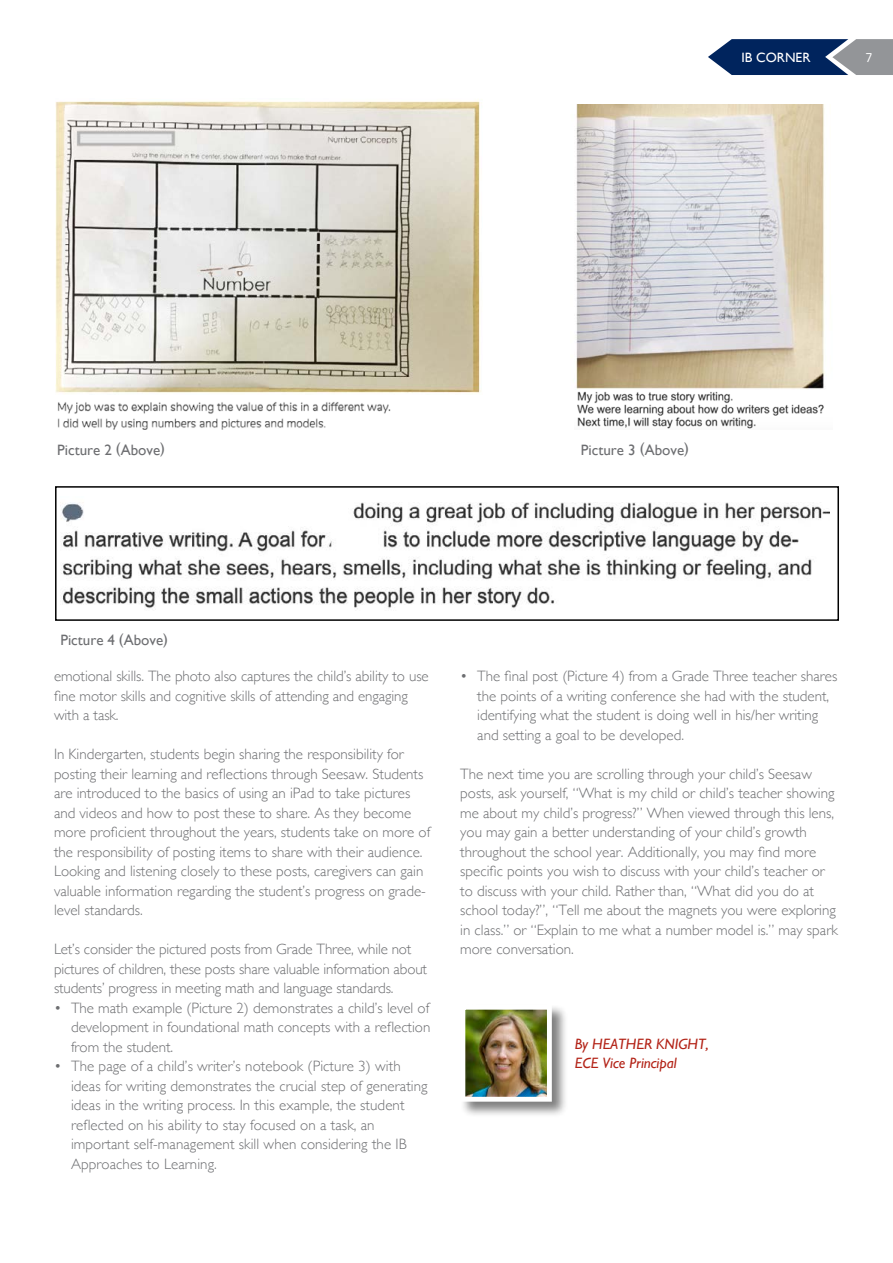
<style>
.page{position:relative;width:893px;height:1263px;background:#fff}
.page>*{position:absolute;margin:0;border:0;box-sizing:border-box;transform-origin:0 0}
.t1{font:300 15px/19.5px "Gill Sans";color:#6d6e71}
.t2{font:15px "Gill Sans";color:#6d6e71}
.t3{font:italic 15px/19.5px "Gill Sans";color:#b32317}
.t4{font:13.5px "Gill Sans";color:#fff}
.t5{font:13.5px "Titillium Maps 29 L 400 wt";color:#fff}
</style>
<div class="page">
<div style="left:459px;top:1003px;width:109px;height:114px;background:#000;opacity:.5"></div>
<img style="left:466px;top:1011px;width:80px;height:85px">
<div style="left:460px;top:1005px;width:92px;height:97px;border:5px solid #fff"></div>
<img style="left:55px;top:101px;width:426px;height:328px">
<svg style="left:55px;top:486px;width:784px;height:135px"></svg>
<img style="left:577px;top:391px;width:247px;height:38px">
<img style="left:576px;top:104px;width:249px;height:286px">
<svg style="left:708px;top:39px;width:185px;height:36px"></svg>
<p class="t4" style="left:741px;top:50px;width:70px">IB CORNER</p>
<p class="t5" style="left:865px;top:47px;width:9px">7</p>
<p class="t2" style="left:57px;top:441px;width:109px">Picture 2 (Above)</p>
<p class="t2" style="left:581px;top:441px;width:110px">Picture 3 (Above)</p>
<p class="t2" style="left:60px;top:631px;width:109px">Picture 4 (Above)</p>
<p class="t1" style="left:54px;top:666px;width:376px">emotional skills. The photo also captures the child’s ability to use fine motor skills and cognitive skills of attending and engaging with a task.</p>
<p class="t1" style="left:54px;top:744px;width:378px">In Kindergarten, students begin sharing the responsibility for posting their learning and reflections through Seesaw. Students are introduced to the basics of using an iPad to take pictures and videos and how to post these to share. As they become more proficient throughout the years, students take on more of the responsibility of posting items to share with their audience.<br>Looking and listening closely to these posts, caregivers can gain valuable information regarding the student’s progress on grade&shy;level standards.</p>
<p class="t1" style="left:54px;top:939px;width:375px">Let’s consider the pictured posts from Grade Three, while not pictures of children, these posts share valuable information about students’ progress in meeting math and language standards.</p>
<p class="t1" style="left:71px;top:997px;width:361px;text-align:justify;text-indent:-17px">• The math example (Picture 2) demonstrates a child’s level of development in foundational math concepts with a reflection from the student.</p>
<p class="t1" style="left:71px;top:1056px;width:358px;text-indent:-17px">• The page of a child’s writer’s notebook (Picture 3) with ideas for writing demonstrates the crucial step of generating ideas in the writing process. In this example, the student reflected on his ability to stay focused on a task, an important self-management skill when considering the IB Approaches to Learning.</p>
<p class="t1" style="left:477px;top:666px;width:361px;text-indent:-17px">• The final post (Picture 4) from a Grade Three teacher shares the points of a writing conference she had with the student, identifying what the student is doing well in his/her writing and setting a goal to be developed.</p>
<p class="t1" style="left:460px;top:763px;width:379px">The next time you are scrolling through your child’s Seesaw posts, ask yourself, “What is my child or child’s teacher showing me about my child’s progress?” When viewed through this lens, you may gain a better understanding of your child’s growth throughout the school year. Additionally, you may find more specific points you wish to discuss with your child’s teacher or to discuss with your child. Rather than, “What did you do at school today?”, “Tell me about the magnets you were exploring in class.” or “Explain to me what a number model is.” may spark more conversation.</p>
<p class="t3" style="left:575px;top:1034px;width:135px">By HEATHER KNIGHT,<br>ECE Vice Principal</p>
</div>
